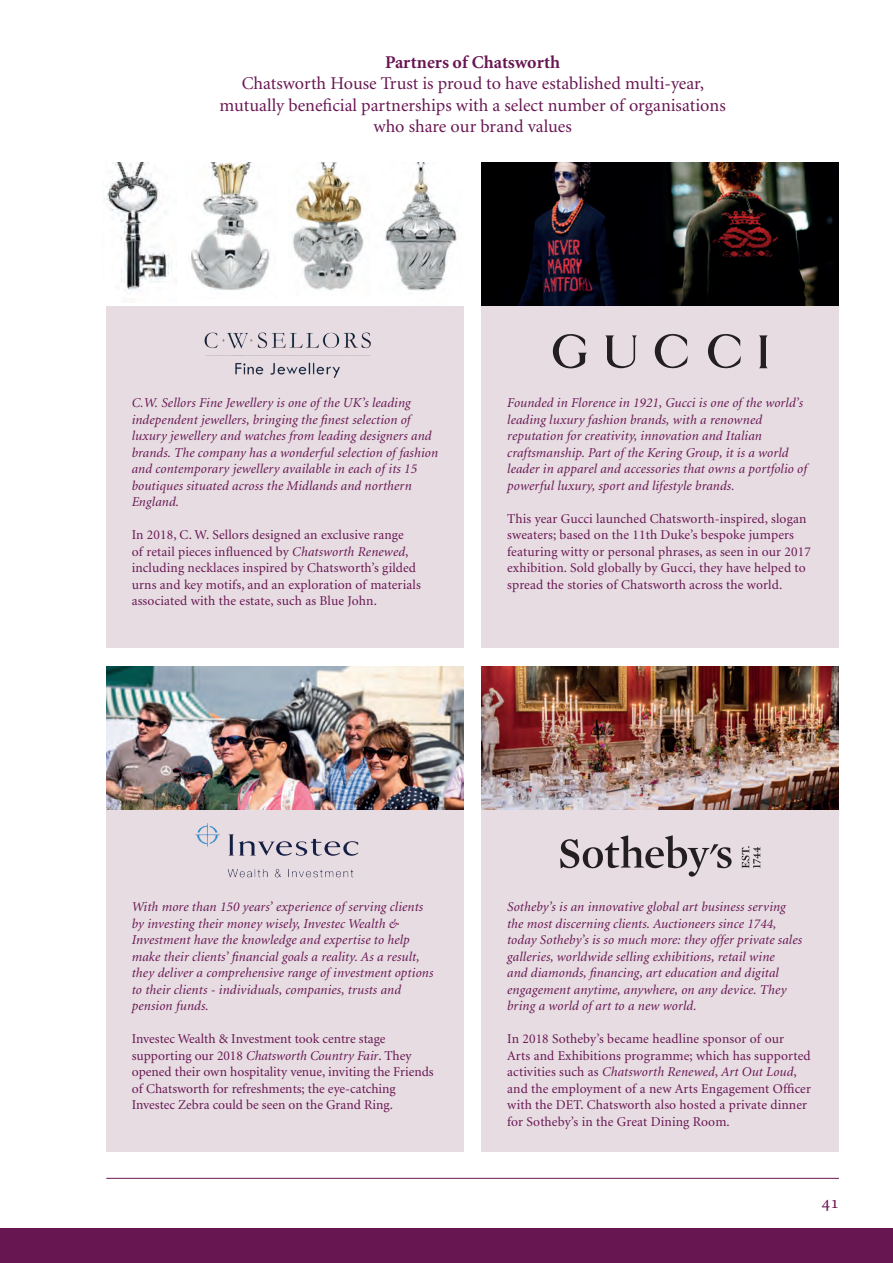
<style>
.page{position:relative;width:893px;height:1263px;background:#fff}
.page>*{position:absolute;margin:0;border:0;box-sizing:border-box;transform-origin:0 0}
.First_para{font:18px/21.6px "Minion";color:#681652;text-align:center}
.First_para-2{font:700 18px "Minion";color:#681652}
.t1{font:18px "Minion Pro";color:#681652}
.First_para-3{font:italic 13.5px/16.5px "Minion";letter-spacing:.01em;color:#681652}
.First_para-4{font:13.5px/16.5px "Minion";letter-spacing:.01em;color:#681652}
.s1{font-style:italic}
</style>
<div class="page">
<img style="left:384px;top:162px;width:74px;height:129px">
<img style="left:106px;top:666px;width:357px;height:144px">
<img style="left:482px;top:666px;width:357px;height:144px">
<img style="left:482px;top:162px;width:357px;height:144px">
<img style="left:191px;top:162px;width:79px;height:128px">
<img style="left:106px;top:162px;width:71px;height:139px">
<div style="left:106px;top:306px;width:358px;height:77px;background:#e6dce2"></div>
<div style="left:482px;top:810px;width:357px;height:77px;background:#e6dce2"></div>
<div style="left:106px;top:810px;width:358px;height:77px;background:#e6dce2"></div>
<div style="left:482px;top:306px;width:357px;height:77px;background:#e6dce2"></div>
<hr style="left:106px;top:1178px;width:733px;height:1px;background:#681652">
<div style="left:0;top:1229px;width:893px;height:34px;background:#681652"></div>
<div style="left:106px;top:372px;width:358px;height:276px;background:#e6dce2"></div>
<div style="left:106px;top:876px;width:358px;height:276px;background:#e6dce2"></div>
<div style="left:482px;top:372px;width:357px;height:276px;background:#e6dce2"></div>
<div style="left:482px;top:876px;width:357px;height:276px;background:#e6dce2"></div>
<img style="left:194px;top:799px;width:165px;height:79px">
<svg style="left:553px;top:334px;width:34px;height:34px"></svg>
<svg style="left:655px;top:334px;width:33px;height:34px"></svg>
<svg style="left:708px;top:334px;width:33px;height:34px"></svg>
<svg style="left:759px;top:335px;width:9px;height:33px"></svg>
<svg style="left:605px;top:335px;width:32px;height:33px"></svg>
<svg style="left:560px;top:835px;width:172px;height:41px"></svg>
<svg style="left:742px;top:846px;width:18px;height:22px"></svg>
<img style="left:204px;top:332px;width:167px;height:46px">
<img style="left:292px;top:162px;width:72px;height:128px">
<p class="First_para-2" style="left:385px;top:52px;width:177px">Partners of Chatsworth</p>
<p class="First_para" style="left:220px;top:73px;width:508px">Chatsworth House Trust is proud to have established multi-year, mutually beneficial partnerships with a select number of organisations who share our brand values</p>
<p class="First_para-3" style="left:132px;top:395px;width:308px">C.W. Sellors Fine Jewellery is one of the UK’s leading independent jewellers, bringing the finest selection of luxury jewellery and watches from leading designers and brands. The company has a wonderful selection of fashion and contemporary jewellery available in each of its 15 boutiques situated across the Midlands and northern England.</p>
<p class="First_para-4" style="left:132px;top:527px;width:291px">In 2018, C. W. Sellors designed an exclusive range<br>of retail pieces influenced by <span class="s1">Chatsworth Renewed</span>, including necklaces inspired by Chatsworth’s gilded urns and key motifs, and an exploration of materials associated with the estate, such as Blue John.</p>
<p class="First_para-3" style="left:507px;top:395px;width:301px">Founded in Florence in 1921, Gucci is one of the world’s leading luxury fashion brands, with a renowned reputation for creativity, innovation and Italian craftsmanship. Part of the Kering Group, it is a world leader in apparel and accessories that owns a portfolio of powerful luxury, sport and lifestyle brands.</p>
<p class="First_para-4" style="left:507px;top:511px;width:305px">This year Gucci launched Chatsworth-inspired, slogan sweaters; based on the 11th Duke’s bespoke jumpers featuring witty or personal phrases, as seen in our 2017 exhibition. Sold globally by Gucci, they have helped to spread the stories of Chatsworth across the world.</p>
<p class="First_para-3" style="left:132px;top:899px;width:303px">With more than 150 years’ experience of serving clients by investing their money wisely, Investec Wealth &amp; Investment have the knowledge and expertise to help make their clients’ financial goals a reality. As a result, they deliver a comprehensive range of investment options to their clients - individuals, companies, trusts and pension funds.</p>
<p class="First_para-4" style="left:132px;top:1031px;width:303px">Investec Wealth &amp; Investment took centre stage supporting our 2018 <span class="s1">Chatsworth Country Fair</span>. They opened their own hospitality venue, inviting the Friends of Chatsworth for refreshments; the eye-catching Investec Zebra could be seen on the Grand Ring.</p>
<p class="First_para-3" style="left:507px;top:899px;width:296px">Sotheby’s is an innovative global art business serving the most discerning clients. Auctioneers since 1744, today Sotheby’s is so much more: they offer private sales galleries, worldwide selling exhibitions, retail wine<br>and diamonds, financing, art education and digital engagement anytime, anywhere, on any device. They bring a world of art to a new world.</p>
<p class="First_para-4" style="left:507px;top:1031px;width:305px">In 2018 Sotheby’s became headline sponsor of our<br>Arts and Exhibitions programme; which has supported activities such as <span class="s1">Chatsworth Renewed</span>, <span class="s1">Art Out Loud</span>, and the employment of a new Arts Engagement Officer with the DET. Chatsworth also hosted a private dinner for Sotheby’s in the Great Dining Room.</p>
<p class="t1" style="left:822px;top:1190px;width:19px">41</p>
</div>
